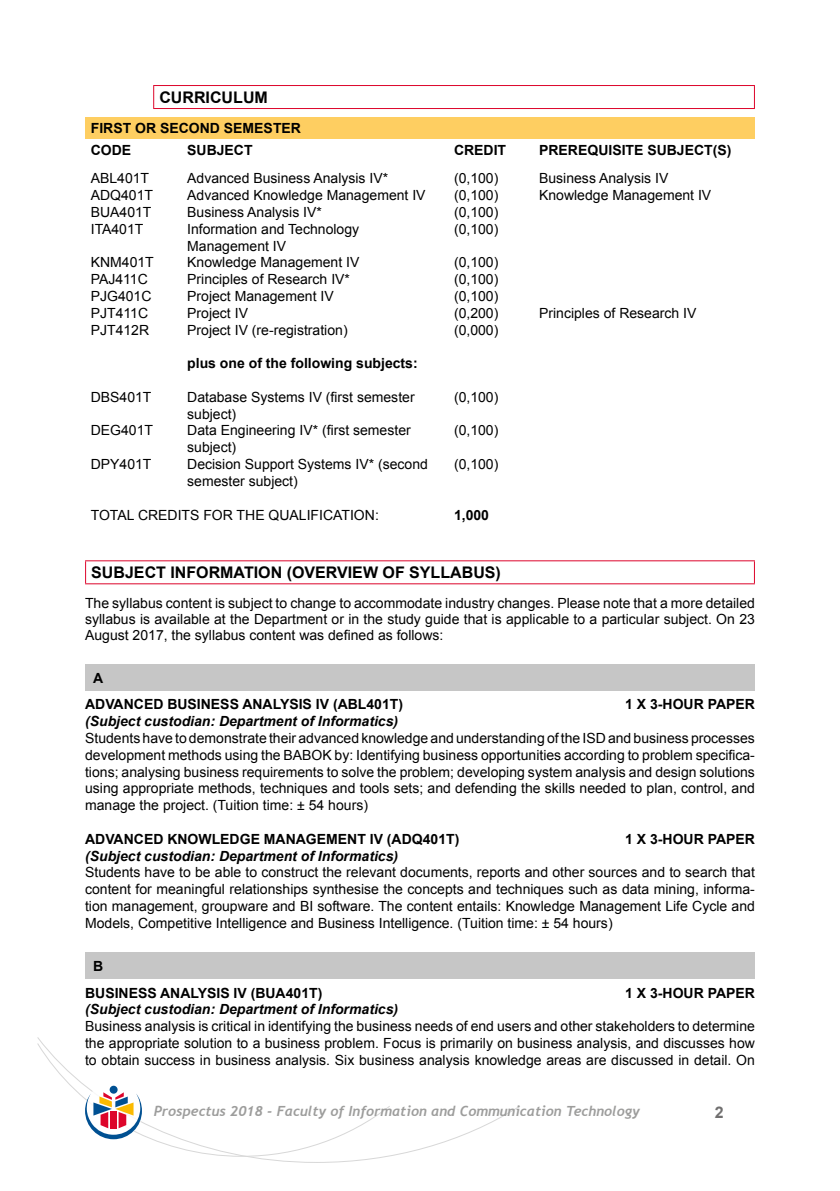
<style>
.page{position:relative;width:840px;height:1191px;background:#fff}
.page>*{position:absolute;margin:0;border:0;box-sizing:border-box;transform-origin:0 0}
.t1{font:700 16px "Arial";color:#000}
.t2{font:700 16px "Arial";color:#706f6f}
.t3{font:14px/16.8px "Arial";color:#000;text-align:justify}
.t4{font:700 14px/26.8px "Arial";color:#000}
.t5{font:italic 700 14px "Arial";color:#000}
.t6{font:italic 700 14px "Trebuchet";color:#9d9d9c}
</style>
<div class="page">
<svg style="left:37px;top:1037px;width:482px;height:125px"></svg>
<svg style="left:37px;top:1043px;width:353px;height:113px"></svg>
<hr style="left:153px;top:85px;width:601px;height:1px;background:#dd052b">
<svg style="left:153px;top:86px;width:1px;height:22px"></svg>
<svg style="left:753px;top:86px;width:1px;height:22px"></svg>
<hr style="left:153px;top:108px;width:601px;height:1px;background:#dd052b">
<div style="left:85px;top:117px;width:669px;height:22px;background:#fece61"></div>
<hr style="left:85px;top:560px;width:669px;height:1px;background:#dd052b">
<svg style="left:85px;top:561px;width:1px;height:22px"></svg>
<svg style="left:753px;top:561px;width:1px;height:22px"></svg>
<hr style="left:85px;top:583px;width:669px;height:1px;background:#dd052b">
<div style="left:85px;top:664px;width:669px;height:26px;background:#c6c6c6"></div>
<div style="left:85px;top:952px;width:669px;height:26px;background:#c6c6c6"></div>
<p class="t1" style="left:159px;top:86px;width:110px">CURRICULUM</p>
<p class="t4" style="left:91px;top:117px;width:212px;line-height:21.6px">FIRST OR SECOND SEMESTER<br>CODE</p>
<p class="t4" style="left:187px;top:136px;width:67px">SUBJECT</p>
<p class="t4" style="left:454px;top:136px;width:54px">CREDIT</p>
<p class="t4" style="left:539px;top:136px;width:194px">PREREQUISITE SUBJECT(S)</p>
<p class="t3" style="left:91px;top:170px;width:60px">ABL401T</p>
<p class="t3" style="left:187px;top:170px;width:202px">Advanced Business Analysis IV*</p>
<p class="t3" style="left:454px;top:170px;width:46px">(0,100)</p>
<p class="t3" style="left:539px;top:170px;width:131px">Business Analysis IV</p>
<p class="t3" style="left:91px;top:187px;width:64px">ADQ401T</p>
<p class="t3" style="left:187px;top:187px;width:240px">Advanced Knowledge Management IV</p>
<p class="t3" style="left:454px;top:187px;width:46px">(0,100)</p>
<p class="t3" style="left:539px;top:187px;width:173px">Knowledge Management IV</p>
<p class="t3" style="left:91px;top:204px;width:62px">BUA401T</p>
<p class="t3" style="left:187px;top:204px;width:136px">Business Analysis IV*</p>
<p class="t3" style="left:454px;top:204px;width:46px">(0,100)</p>
<p class="t3" style="left:91px;top:220px;width:54px">ITA401T</p>
<p class="t3" style="left:187px;top:220px;width:173px">Information and Technology</p>
<p class="t3" style="left:454px;top:220px;width:46px">(0,100)</p>
<p class="t3" style="left:187px;top:237px;width:100px">Management IV</p>
<p class="t3" style="left:91px;top:254px;width:65px">KNM401T</p>
<p class="t3" style="left:187px;top:254px;width:173px">Knowledge Management IV</p>
<p class="t3" style="left:454px;top:254px;width:46px">(0,100)</p>
<p class="t3" style="left:91px;top:271px;width:59px">PAJ411C</p>
<p class="t3" style="left:187px;top:271px;width:164px">Principles of Research IV*</p>
<p class="t3" style="left:454px;top:271px;width:46px">(0,100)</p>
<p class="t3" style="left:91px;top:288px;width:62px">PJG401C</p>
<p class="t3" style="left:187px;top:288px;width:148px">Project Management IV</p>
<p class="t3" style="left:454px;top:288px;width:46px">(0,100)</p>
<p class="t3" style="left:91px;top:304px;width:59px">PJT411C</p>
<p class="t3" style="left:187px;top:304px;width:62px">Project IV</p>
<p class="t3" style="left:454px;top:304px;width:46px">(0,200)</p>
<p class="t3" style="left:539px;top:304px;width:159px">Principles of Research IV</p>
<p class="t3" style="left:91px;top:321px;width:60px">PJT412R</p>
<p class="t3" style="left:187px;top:321px;width:162px">Project IV (re-registration)</p>
<p class="t3" style="left:454px;top:321px;width:46px">(0,000)</p>
<p class="t4" style="left:187px;top:350px;width:232px">plus one of the following subjects:</p>
<p class="t3" style="left:91px;top:388px;width:62px">DBS401T</p>
<p class="t3" style="left:187px;top:388px;width:229px">Database Systems IV (first semester</p>
<p class="t3" style="left:454px;top:388px;width:46px">(0,100)</p>
<p class="t3" style="left:187px;top:405px;width:51px">subject)</p>
<p class="t3" style="left:91px;top:422px;width:64px">DEG401T</p>
<p class="t3" style="left:187px;top:422px;width:225px">Data Engineering IV* (first semester</p>
<p class="t3" style="left:454px;top:422px;width:46px">(0,100)</p>
<p class="t3" style="left:187px;top:439px;width:51px">subject)</p>
<p class="t3" style="left:91px;top:456px;width:62px">DPY401T</p>
<p class="t3" style="left:187px;top:456px;width:242px">Decision Support Systems IV* (second</p>
<p class="t3" style="left:454px;top:456px;width:46px">(0,100)</p>
<p class="t3" style="left:187px;top:472px;width:112px">semester subject)</p>
<p class="t3" style="left:91px;top:506px;width:289px">TOTAL CREDITS FOR THE QUALIFICATION:</p>
<p class="t4" style="left:454px;top:501px;width:37px">1,000</p>
<p class="t1" style="left:91px;top:561px;width:411px">SUBJECT INFORMATION (OVERVIEW OF SYLLABUS)</p>
<p class="t3" style="left:85px;top:595px;width:671px;line-height:16px">The syllabus content is subject to change to accommodate industry changes. Please note that a more detailed syllabus is available at the Department or in the study guide that is applicable to a particular subject. On 23<br>August 2017, the syllabus content was defined as follows:</p>
<p class="t4" style="left:85px;top:664px;width:319px;text-indent:8px">A<br>ADVANCED BUSINESS ANALYSIS IV (ABL401T)</p>
<p class="t4" style="left:624px;top:691px;width:131px">1 X 3-HOUR PAPER</p>
<p class="t5" style="left:85px;top:712px;width:314px">(Subject custodian: Department of Informatics)</p>
<p class="t3" style="left:85px;top:729px;width:671px">Students have to demonstrate their advanced knowledge and understanding of the ISD and business processes development methods using the BABOK by: Identifying business opportunities according to problem specifica&shy;tions; analysing business requirements to solve the problem; developing system analysis and design solutions using appropriate methods, techniques and tools sets; and defending the skills needed to plan, control, and manage the project. (Tuition time: ± 54 hours)</p>
<p class="t4" style="left:85px;top:825px;width:375px">ADVANCED KNOWLEDGE MANAGEMENT IV (ADQ401T)</p>
<p class="t4" style="left:624px;top:825px;width:131px">1 X 3-HOUR PAPER</p>
<p class="t5" style="left:85px;top:846px;width:314px">(Subject custodian: Department of Informatics)</p>
<p class="t3" style="left:85px;top:864px;width:671px">Students have to be able to construct the relevant documents, reports and other sources and to search that content for meaningful relationships synthesise the concepts and techniques such as data mining, informa&shy;tion management, groupware and BI software. The content entails: Knowledge Management Life Cycle and Models, Competitive Intelligence and Business Intelligence. (Tuition time: ± 54 hours)</p>
<p class="t4" style="left:85px;top:952px;width:239px;text-indent:8px">B<br>BUSINESS ANALYSIS IV (BUA401T)</p>
<p class="t4" style="left:624px;top:979px;width:131px">1 X 3-HOUR PAPER</p>
<p class="t5" style="left:85px;top:1000px;width:314px">(Subject custodian: Department of Informatics)</p>
<p class="t3" style="left:85px;top:1017px;width:671px">Business analysis is critical in identifying the business needs of end users and other stakeholders to determine the appropriate solution to a business problem. Focus is primarily on business analysis, and discusses how to obtain success in business analysis. Six business analysis knowledge areas are discussed in detail. On</p>
<p class="t6" style="left:154px;top:1102px;width:487px">Prospectus 2018 - Faculty of Information and Communication Technology</p>
<p class="t2" style="left:714px;top:1100px;width:10px">2</p>
</div>
